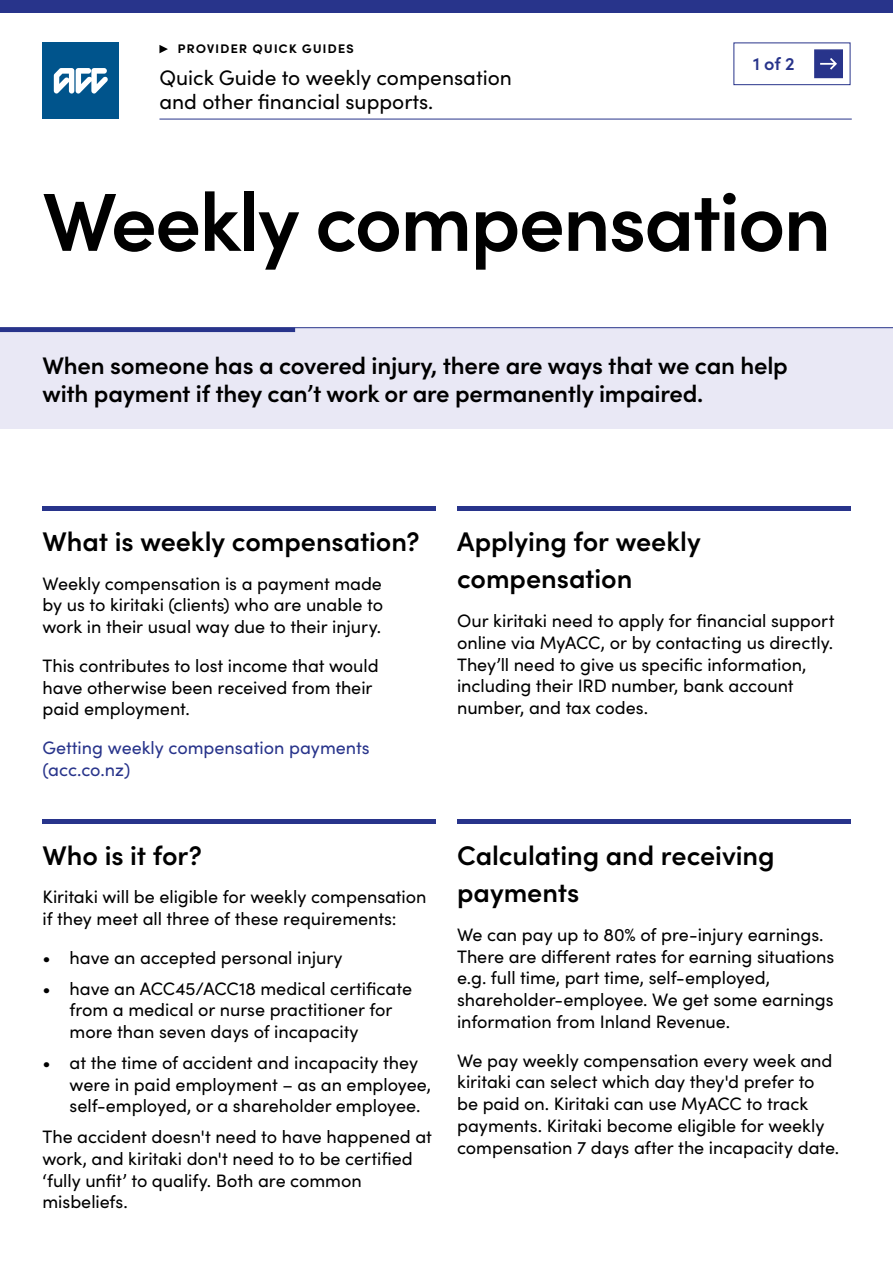
<style>
.page{position:relative;width:893px;height:1263px;background:#fff}
.page>*{position:absolute;margin:0;border:0;box-sizing:border-box;transform-origin:0 0}
.t1{font:600 82.5px "Sofia Pro";letter-spacing:-.025em;color:#000}
.t2{font:600 27px/37.5px "Sofia Pro";letter-spacing:-.005em;color:#000}
.t3{font:600 24px/28.5px "Sofia Pro";letter-spacing:-.01em;color:#000}
.t4{font:21px/24px "Sofia Pro";color:#000}
.t5{font:18px/21.8px "Sofia Pro";color:#000}
.t6{font:18px/21.8px "Sofia Pro";color:#28348b}
.t7{font:600 18px "Sofia Pro";color:#28348b}
.t8{font:600 15px "Sofia Pro";letter-spacing:.05em;color:#000}
</style>
<div class="page">
<div style="left:0;top:0;width:893px;height:12px;background:#28348b"></div>
<div style="left:0;top:328px;width:893px;height:100px;background:#e9e8f5"></div>
<hr style="left:0;top:327px;width:893px;height:1px;background:#28348b">
<hr style="left:0;top:328px;width:295px;height:4px;background:#28348b">
<hr style="left:43px;top:506px;width:393px;height:4px;background:#28348b">
<hr style="left:457px;top:506px;width:393px;height:4px;background:#28348b">
<hr style="left:457px;top:820px;width:393px;height:4px;background:#28348b">
<hr style="left:43px;top:820px;width:393px;height:4px;background:#28348b">
<div style="left:43px;top:43px;width:76px;height:76px;background:#00548c"></div>
<svg style="left:54px;top:68px;width:54px;height:26px"></svg>
<hr style="left:159px;top:119px;width:693px;height:1px;background:#28348b">
<svg style="left:159px;top:45px;width:9px;height:8px"></svg>
<div style="left:733px;top:43px;width:117px;height:42px;border:1px solid #28348b"></div>
<div style="left:814px;top:49px;width:29px;height:29px;background:#28348b;border:2px solid #28348b"></div>
<svg style="left:820px;top:58px;width:17px;height:12px"></svg>
<p class="t8" style="left:178px;top:37px;width:178px">PROVIDER quick guides</p>
<p class="t4" style="left:159px;top:64px;width:354px">Quick Guide to weekly compensation and other financial supports.</p>
<p class="t7" style="left:753px;top:50px;width:43px">1 of 2</p>
<h1 class="t1" style="left:43px;top:160px;width:790px">Weekly compensation</h1>
<h3 class="t3" style="left:43px;top:350px;width:747px">When someone has a covered injury, there are ways that we can help with payment if they can’t work or are permanently impaired.</h3>
<h2 class="t2" style="left:43px;top:521px;width:379px">What is weekly compensation?</h2>
<p class="t5" style="left:43px;top:571px;width:342px;text-align:justify">Weekly compensation is a payment made by us to kiritaki (clients) who are unable to work in their usual way due to their injury.</p>
<p class="t5" style="left:43px;top:654px;width:338px">This contributes to lost income that would have otherwise been received from their paid employment.</p>
<p class="t6" style="left:43px;top:736px;width:329px">Getting weekly compensation payments (acc.co.nz)</p>
<h2 class="t2" style="left:457px;top:521px;width:245px">Applying for weekly compensation</h2>
<p class="t5" style="left:457px;top:609px;width:379px">Our kiritaki need to apply for financial support online via MyACC, or by contacting us directly.<br>They’ll need to give us specific information, including their IRD number, bank account number, and tax codes.</p>
<h2 class="t2" style="left:43px;top:834px;width:161px">Who is it for?</h2>
<p class="t5" style="left:43px;top:885px;width:386px">Kiritaki will be eligible for weekly compensation if they meet all three of these requirements:</p>
<p class="t5" style="left:43px;top:946px;width:301px">• have an accepted personal injury</p>
<p class="t5" style="left:70px;top:976px;width:344px;text-indent:-27px">• have an ACC45/ACC18 medical certificate from a medical or nurse practitioner for more than seven days of incapacity</p>
<p class="t5" style="left:70px;top:1051px;width:363px;text-indent:-27px">• at the time of accident and incapacity they were in paid employment – as an employee, self-employed, or a shareholder employee.</p>
<p class="t5" style="left:43px;top:1125px;width:391px">The accident doesn't need to have happened at work, and kiritaki don't need to to be certified ‘fully unfit’ to qualify. Both are common misbeliefs.</p>
<h2 class="t2" style="left:457px;top:834px;width:319px">Calculating and receiving payments</h2>
<p class="t5" style="left:457px;top:923px;width:379px">We can pay up to 80% of pre-injury earnings.<br>There are different rates for earning situations e.g. full time, part time, self-employed, shareholder-employee. We get some earnings information from Inland Revenue.</p>
<p class="t5" style="left:457px;top:1048px;width:384px">We pay weekly compensation every week and kiritaki can select which day they'd prefer to be paid on. Kiritaki can use MyACC to track payments. Kiritaki become eligible for weekly compensation 7 days after the incapacity date.</p>
</div>
